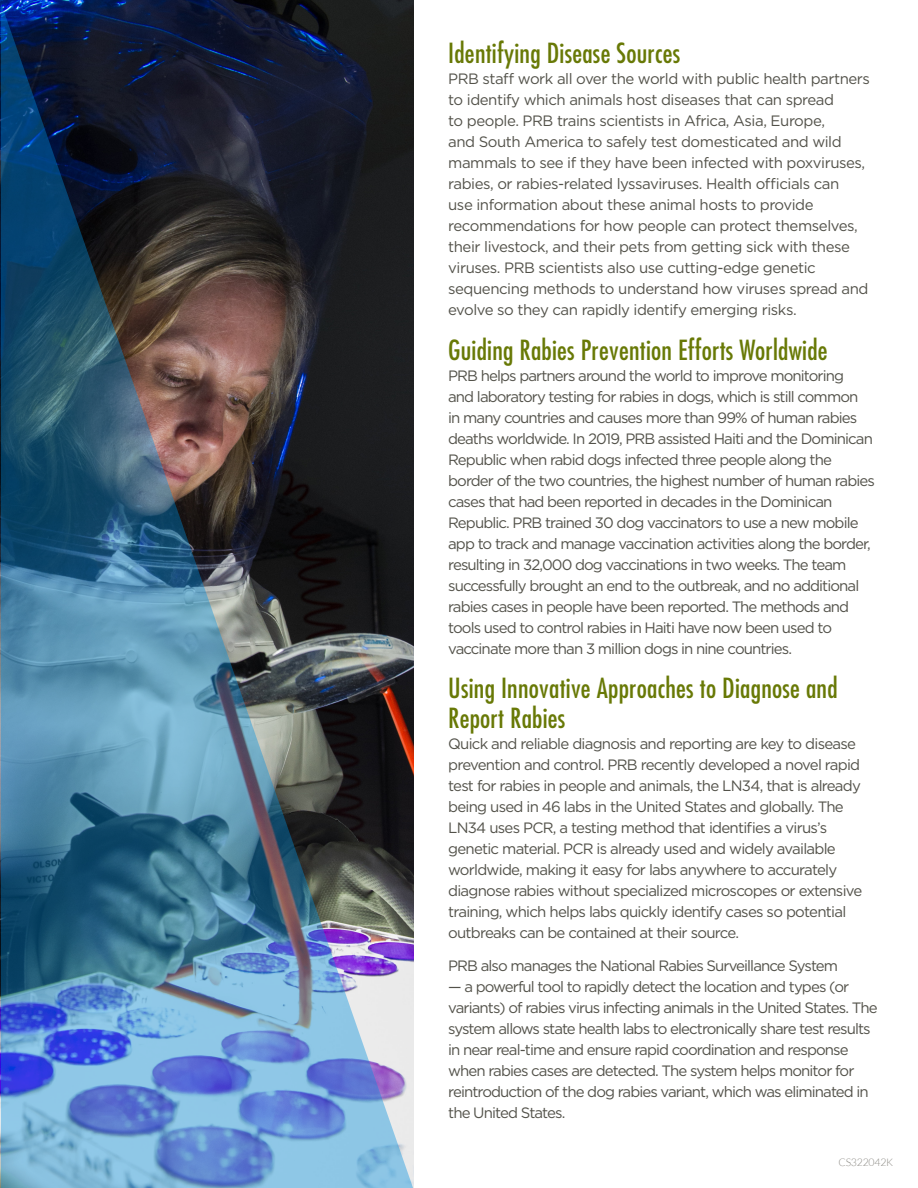
<style>
.page{position:relative;width:918px;height:1188px;background:#fff}
.page>*{position:absolute;margin:0;border:0;box-sizing:border-box;transform-origin:0 0}
.t1{font:condensed 27px/30px "Futura Std";letter-spacing:.01em;color:#687906}
.t2{font:15px/21px "Gotham";letter-spacing:-.06em;color:#53524a}
.t3{font:15px/21px "Gotham";letter-spacing:-.03em;color:#53524a}
.t4{font:300 10.5px "Lato";letter-spacing:-.02em;color:#8c8a84}
</style>
<div class="page">
<img style="left:0;top:0;width:413px;height:1188px">
<h1 class="t1" style="left:448px;top:38px;width:234px">Identifying Disease Sources</h1>
<p class="t3" style="left:448px;top:68px;width:423px">PRB staff work all over the world with public health partners to identify which animals host diseases that can spread<br>to people. PRB trains scientists in Africa, Asia, Europe,<br>and South America to safely test domesticated and wild mammals to see if they have been infected with poxviruses, rabies, or rabies-related lyssaviruses. Health officials can<br>use information about these animal hosts to provide recommendations for how people can protect themselves, their livestock, and their pets from getting sick with these viruses. PRB scientists also use cutting-edge genetic sequencing methods to understand how viruses spread and evolve so they can rapidly identify emerging risks.</p>
<h1 class="t1" style="left:448px;top:335px;width:381px">Guiding Rabies Prevention Efforts Worldwide</h1>
<p class="t2" style="left:448px;top:365px;width:428px">PRB helps partners around the world to improve monitoring<br>and laboratory testing for rabies in dogs, which is still common<br>in many countries and causes more than 99% of human rabies deaths worldwide. In 2019, PRB assisted Haiti and the Dominican Republic when rabid dogs infected three people along the border of the two countries, the highest number of human rabies cases that had been reported in decades in the Dominican Republic. PRB trained 30 dog vaccinators to use a new mobile app to track and manage vaccination activities along the border, resulting in 32,000 dog vaccinations in two weeks. The team successfully brought an end to the outbreak, and no additional rabies cases in people have been reported. The methods and tools used to control rabies in Haiti have now been used to vaccinate more than 3 million dogs in nine countries.</p>
<h1 class="t1" style="left:448px;top:673px;width:391px">Using Innovative Approaches to Diagnose and<br>Report Rabies</h1>
<p class="t2" style="left:448px;top:733px;width:416px">Quick and reliable diagnosis and reporting are key to disease prevention and control. PRB recently developed a novel rapid test for rabies in people and animals, the LN34, that is already being used in 46 labs in the United States and globally. The LN34 uses PCR, a testing method that identifies a virus’s genetic material. PCR is already used and widely available worldwide, making it easy for labs anywhere to accurately diagnose rabies without specialized microscopes or extensive training, which helps labs quickly identify cases so potential outbreaks can be contained at their source.</p>
<p class="t2" style="left:448px;top:955px;width:392px">PRB also manages the National Rabies Surveillance System</p>
<p class="t2" style="left:448px;top:976px;width:431px">— a powerful tool to rapidly detect the location and types (or variants) of rabies virus infecting animals in the United States. The system allows state health labs to electronically share test results in near real-time and ensure rapid coordination and response when rabies cases are detected. The system helps monitor for reintroduction of the dog rabies variant, which was eliminated in the United States.</p>
<p class="t4" style="left:838px;top:1156px;width:56px">CS322042K</p>
</div>
